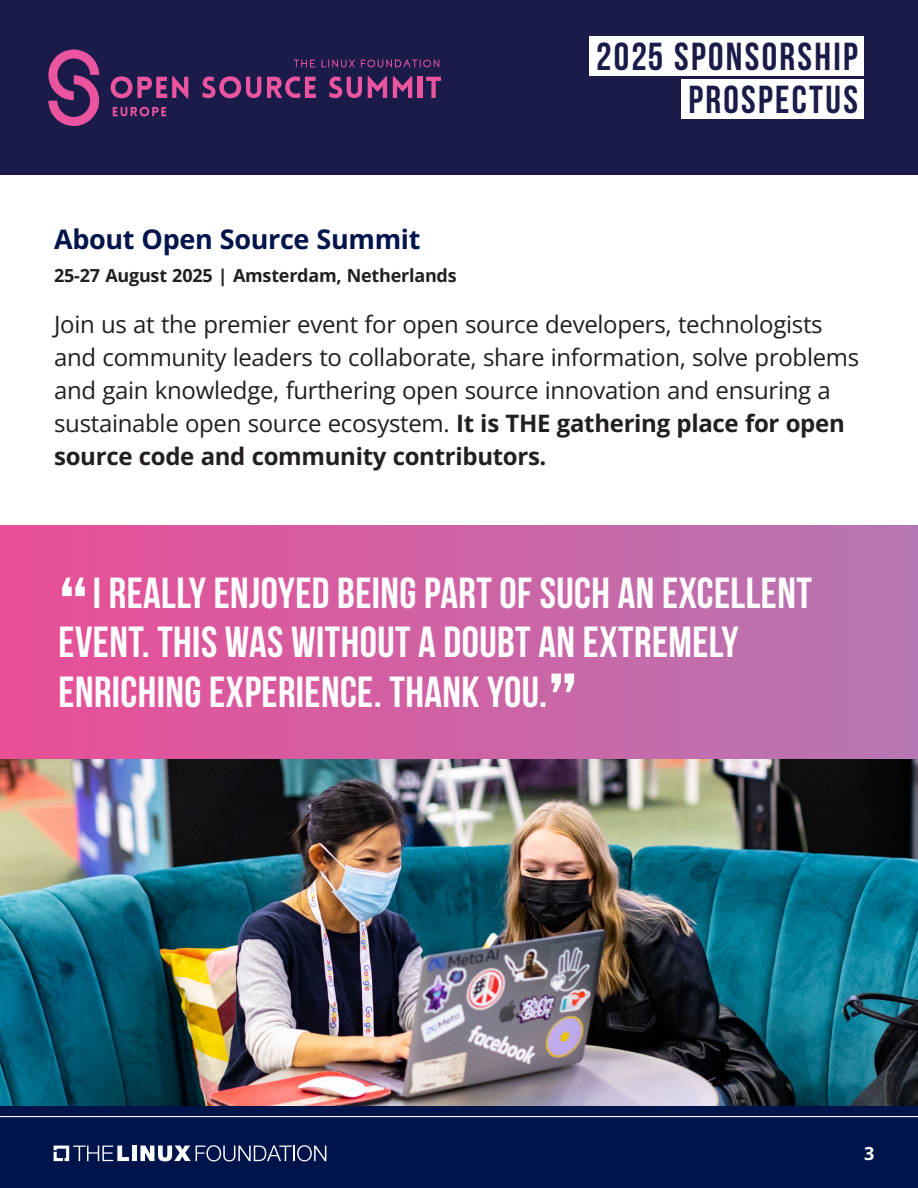
<style>
.page{position:relative;width:918px;height:1188px;background:#fff}
.page>*{position:absolute;margin:0;border:0;box-sizing:border-box;transform-origin:0 0}
.t1{font:700 43.5px/49.5px "Bebas Neue";letter-spacing:.01em;color:#fff}
.t2{font:39px/43.5px "Bebas Neue";letter-spacing:.06em;color:#1a1b49;text-align:right}
.SUB_Bluebell{font:700 27px "Open Sans";letter-spacing:-.015em;color:#00144c}
.MAIN_deck{font:24px/33px "Open Sans";letter-spacing:-.015em;color:#231f20}
.Event_dates{font:700 18px "Open Sans";letter-spacing:-.015em;color:#231f20}
.t3{font:700 18px "Open Sans";color:#fff}
.s1{font-weight:700}
.s2{font-weight:400;font-size:90px}
</style>
<div class="page">
<div style="left:0;top:1105px;width:918px;height:83px;background:#00144c"></div>
<div style="left:0;top:0;width:918px;height:175px;background:#1a1b49"></div>
<div style="left:589px;top:36px;width:275px;height:40px;background:#fff"></div>
<div style="left:682px;top:80px;width:182px;height:39px;background:#fff"></div>
<div style="left:132px;top:1146px;width:5px;height:15px;background:#fff"></div>
<svg style="left:140px;top:1145px;width:186px;height:16px"></svg>
<svg style="left:54px;top:1146px;width:75px;height:15px"></svg>
<hr style="left:0;top:1116px;width:918px;height:1px;background:#fff">
<svg style="left:48px;top:50px;width:51px;height:76px"></svg>
<svg style="left:110px;top:76px;width:78px;height:22px"></svg>
<svg style="left:202px;top:76px;width:59px;height:23px"></svg>
<svg style="left:267px;top:76px;width:49px;height:22px"></svg>
<svg style="left:329px;top:76px;width:33px;height:23px"></svg>
<svg style="left:368px;top:76px;width:19px;height:22px"></svg>
<svg style="left:393px;top:76px;width:19px;height:22px"></svg>
<hr style="left:418px;top:77px;width:4px;height:21px;background:#eb559f">
<svg style="left:426px;top:77px;width:15px;height:21px"></svg>
<svg style="left:113px;top:107px;width:53px;height:10px"></svg>
<svg style="left:294px;top:60px;width:21px;height:7px"></svg>
<svg style="left:321px;top:60px;width:34px;height:7px"></svg>
<svg style="left:361px;top:60px;width:78px;height:7px"></svg>
<div style="left:0;top:525px;width:918px;height:234px;background:linear-gradient(to right,#e84e96,#b577b3)"></div>
<img style="left:0;top:759px;width:918px;height:346px">
<h2 class="t2" style="left:596px;top:34px;width:264px">2025 SPONSORSHIP<br>PROSPECTUS</h2>
<p class="SUB_Bluebell" style="left:54px;top:220px;width:368px">About Open Source Summit</p>
<p class="Event_dates" style="left:54px;top:263px;width:404px">25-27 August 2025 | Amsterdam, Netherlands</p>
<p class="MAIN_deck" style="left:54px;top:307px;width:807px">Join us at the premier event for open source developers, technologists and community leaders to collaborate, share information, solve problems and gain knowledge, furthering open source innovation and ensuring a sustainable open source ecosystem. <span class="s1">It is THE gathering place for open source code and community contributors.</span></p>
<p class="t1" style="left:59px;top:567px;width:755px"><span class="s2">“</span>I REALLY ENJOYED BEING PART OF SUCH AN EXCELLENT<br>EVENT. THIS WAS WITHOUT A DOUBT AN EXTREMELY<br>ENRICHING EXPERIENCE. THANK YOU.<span class="s2">”</span></p>
<p class="t3" style="left:864px;top:1141px;width:12px">3</p>
</div>
